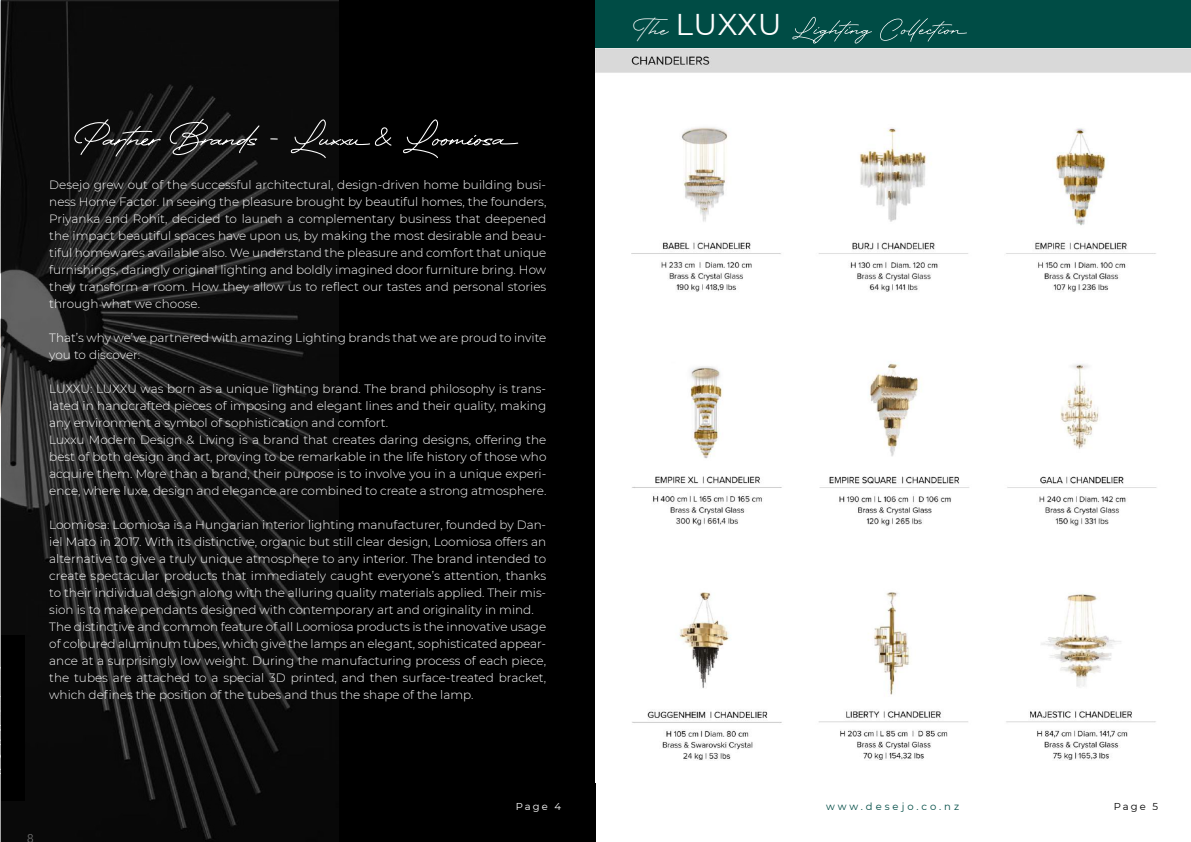
<style>
.page{position:relative;width:1191px;height:842px;background:#fff}
.page>*{position:absolute;margin:0;border:0;box-sizing:border-box;transform-origin:0 0}
.t1{font:30px "Montserrat";letter-spacing:.015em;color:#fff}
.t2{font:24px "Cinzel";letter-spacing:-.075em;color:#fff}
.t3{font:300 12px/17px "Montserrat";color:#fff}
.t4{font:10px "Montserrat";letter-spacing:.3em;color:#004c45}
.t5{font:10px "Montserrat";color:#fff}
.t6{font:10px "Montserrat";color:#000}
.s1{font-family:"Bellarina";font-size:24px}
.s2{font-weight:700}
</style>
<div class="page">
<div style="left:1px;top:0;width:594px;height:841px;background:#000"></div>
<div style="left:595px;top:0;width:596px;height:48px;background:#004c45"></div>
<svg style="left:792px;top:16px;width:175px;height:28px"></svg>
<img style="left:0;top:0;width:338px;height:842px">
<img style="left:595px;top:48px;width:595px;height:713px">
<svg style="left:74px;top:119px;width:444px;height:39px"></svg>
<div style="left:1px;top:635px;width:24px;height:165px;background:#000"></div>
<p class="t3" style="left:49px;top:176px;width:498px;text-align:justify">Desejo grew out of the successful architectural, design-driven home building busi&shy;ness Home Factor. In seeing the pleasure brought by beautiful homes, the founders, Priyanka and Rohit, decided to launch a complementary business that deepened the impact beautiful spaces have upon us, by making the most desirable and beau&shy;tiful homewares available also. We understand the pleasure and comfort that unique furnishings, daringly original lighting and boldly imagined door furniture bring. How they transform a room. How they allow us to reflect our tastes and personal stories through what we choose.</p>
<p class="t3" style="left:49px;top:329px;width:498px">That’s why we’ve partnered with amazing Lighting brands that we are proud to invite you to discover:</p>
<p class="t3" style="left:49px;top:380px;width:498px">LUXXU: LUXXU was born as a unique lighting brand. The brand philosophy is trans&shy;lated in handcrafted pieces of imposing and elegant lines and their quality, making any environment a symbol of sophistication and comfort.<br>Luxxu Modern Design &amp; Living is a brand that creates daring designs, offering the best of both design and art, proving to be remarkable in the life history of those who acquire them. More than a brand, their purpose is to involve you in a unique experi&shy;ence, where luxe, design and elegance are combined to create a strong atmosphere.</p>
<p class="t3" style="left:49px;top:516px;width:498px">Loomiosa: Loomiosa is a Hungarian interior lighting manufacturer, founded by Dan&shy;iel Mato in 2017. With its distinctive, organic but still clear design, Loomiosa offers an alternative to give a truly unique atmosphere to any interior. The brand intended to create spectacular products that immediately caught everyone’s attention, thanks to their individual design along with the alluring quality materials applied. Their mis&shy;sion is to make pendants designed with contemporary art and originality in mind.<br>The distinctive and common feature of all Loomiosa products is the innovative usage of coloured aluminum tubes, which give the lamps an elegant, sophisticated appear&shy;ance at a surprisingly low weight. During the manufacturing process of each piece, the tubes are attached to a special 3D printed, and then surface-treated bracket, which defines the position of the tubes and thus the shape of the lamp.</p>
<h1 class="t1" style="left:632px;top:3px;width:151px"><span class="s1">The</span> LUXXU</h1>
<h2 class="t2" style="left:624px;top:13px;width:264px">The <span class="s2">LUXXU</span> Collection</h2>
<p class="t5" style="left:516px;top:799px;width:47px">Page 4</p>
<p class="t6" style="left:1113px;top:799px;width:46px">Page 5</p>
<p class="t4" style="left:826px;top:800px;width:135px">www.desejo.co.nz</p>
</div>
